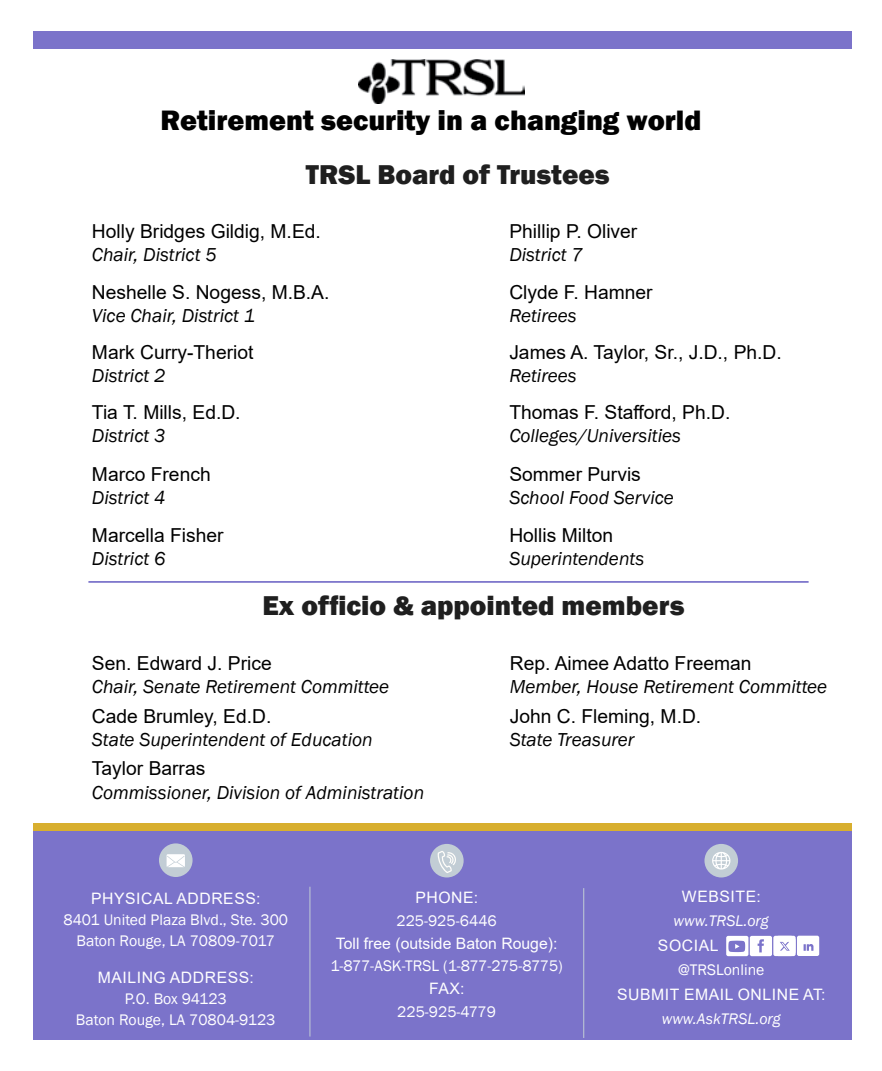
<style>
.page{position:relative;width:882px;height:1071px;background:#fff}
.page>*{position:absolute;margin:0;border:0;box-sizing:border-box;transform-origin:0 0}
.t1{font:800 28.88px "Franklin Gothic";color:#000}
.t2{font:800 28px "Franklin Gothic";color:#000}
.t3{font:19.25px "Arial";color:#000}
.t4{font:italic 19.25px "Franklin Gothic";color:#000}
.t5{font:15.75px/21px "Franklin Gothic";color:#fff;text-align:center}
.t6{font:15.75px "Arial";letter-spacing:.035em;color:#fff}
.t7{font:15.75px "Arial";color:#fff}
.t8{font:italic 15.75px "Franklin Gothic";color:#fff}
</style>
<div class="page">
<div style="left:33px;top:823px;width:819px;height:217px;background:#7b73ca"></div>
<img style="left:358px;top:59px;width:166px;height:45px">
<div style="left:33px;top:823px;width:819px;height:8px;background:#d8af2f"></div>
<div style="left:33px;top:32px;width:819px;height:17px;background:#7b73ca"></div>
<hr style="left:310px;top:887px;width:1px;height:150px;background:#c2cdd5">
<hr style="left:583px;top:888px;width:1px;height:150px;background:#c2cdd5">
<div style="left:159px;top:843px;width:34px;height:34px;background:#c2cdd5;border-radius:50%"></div>
<div style="left:430px;top:844px;width:34px;height:34px;background:#c2cdd5;border-radius:50%"></div>
<div style="left:704px;top:844px;width:34px;height:34px;background:#c2cdd5;border-radius:50%"></div>
<svg style="left:437px;top:851px;width:19px;height:22px"></svg>
<svg style="left:712px;top:852px;width:18px;height:18px"></svg>
<svg style="left:167px;top:854px;width:18px;height:13px"></svg>
<hr style="left:88px;top:581px;width:721px;height:2px;background:#6960c3">
<div style="left:773px;top:936px;width:23px;height:20px;background:#d2cfed;border-radius:2px"></div>
<svg style="left:774px;top:936px;width:22px;height:20px"></svg>
<div style="left:726px;top:936px;width:22px;height:20px;background:#fff;border-radius:2px"></div>
<div style="left:750px;top:936px;width:22px;height:20px;background:#fff;border-radius:2px"></div>
<svg style="left:728px;top:941px;width:17px;height:11px"></svg>
<svg style="left:758px;top:939px;width:6px;height:13px"></svg>
<div style="left:797px;top:936px;width:22px;height:20px;background:#fff;border-radius:2px"></div>
<svg style="left:803px;top:944px;width:10px;height:7px"></svg>
<h1 class="t1" style="left:161px;top:101px;width:542px">Retirement security in a changing world</h1>
<h2 class="t2" style="left:306px;top:157px;width:305px">TRSL Board of Trustees</h2>
<p class="t3" style="left:92px;top:218px;width:230px">Holly Bridges Gildig, M.Ed.</p>
<p class="t4" style="left:92px;top:243px;width:126px">Chair, District 5</p>
<p class="t3" style="left:509px;top:218px;width:130px">Phillip P. Oliver</p>
<p class="t4" style="left:509px;top:243px;width:75px">District 7</p>
<p class="t3" style="left:92px;top:279px;width:239px">Neshelle S. Nogess, M.B.A.</p>
<p class="t4" style="left:92px;top:303px;width:165px">Vice Chair, District 1</p>
<p class="t3" style="left:509px;top:279px;width:145px">Clyde F. Hamner</p>
<p class="t4" style="left:509px;top:303px;width:69px">Retirees</p>
<p class="t3" style="left:92px;top:339px;width:163px">Mark Curry-Theriot</p>
<p class="t4" style="left:92px;top:363px;width:75px">District 2</p>
<p class="t3" style="left:509px;top:339px;width:274px">James A. Taylor, Sr., J.D., Ph.D.</p>
<p class="t4" style="left:509px;top:363px;width:69px">Retirees</p>
<p class="t3" style="left:92px;top:399px;width:150px">Tia T. Mills, Ed.D.</p>
<p class="t4" style="left:92px;top:424px;width:75px">District 3</p>
<p class="t3" style="left:509px;top:399px;width:223px">Thomas F. Stafford, Ph.D.</p>
<p class="t4" style="left:509px;top:424px;width:173px">Colleges/Universities</p>
<p class="t3" style="left:92px;top:461px;width:120px">Marco French</p>
<p class="t4" style="left:92px;top:486px;width:75px">District 4</p>
<p class="t3" style="left:509px;top:461px;width:133px">Sommer Purvis</p>
<p class="t4" style="left:509px;top:486px;width:166px">School Food Service</p>
<p class="t3" style="left:92px;top:522px;width:133px">Marcella Fisher</p>
<p class="t4" style="left:92px;top:547px;width:75px">District 6</p>
<p class="t3" style="left:509px;top:522px;width:105px">Hollis Milton</p>
<p class="t4" style="left:509px;top:547px;width:136px">Superintendents</p>
<h2 class="t2" style="left:263px;top:588px;width:423px">Ex officio &amp; appointed members</h2>
<p class="t3" style="left:92px;top:650px;width:181px">Sen. Edward J. Price</p>
<p class="t4" style="left:92px;top:674px;width:299px">Chair, Senate Retirement Committee</p>
<p class="t3" style="left:92px;top:703px;width:181px">Cade Brumley, Ed.D.</p>
<p class="t4" style="left:92px;top:727px;width:282px">State Superintendent of Education</p>
<p class="t3" style="left:92px;top:755px;width:115px">Taylor Barras</p>
<p class="t4" style="left:92px;top:780px;width:334px">Commissioner, Division of Administration</p>
<p class="t3" style="left:510px;top:650px;width:243px">Rep. Aimee Adatto Freeman</p>
<p class="t4" style="left:510px;top:674px;width:319px">Member, House Retirement Committee</p>
<p class="t3" style="left:510px;top:703px;width:193px">John C. Fleming, M.D.</p>
<p class="t4" style="left:510px;top:727px;width:126px">State Treasurer</p>
<p class="t6" style="left:91px;top:888px;width:171px">PHYSICAL ADDRESS:</p>
<p class="t5" style="left:63px;top:910px;width:226px">8401 United Plaza Blvd., Ste. 300<br>Baton Rouge, LA 70809-7017</p>
<p class="t6" style="left:98px;top:966px;width:158px">MAILING ADDRESS:</p>
<p class="t5" style="left:76px;top:988px;width:201px">P.O. Box 94123<br>Baton Rouge, LA 70804-9123</p>
<p class="t6" style="left:415px;top:887px;width:64px">PHONE:</p>
<p class="t5" style="left:396px;top:910px;width:102px">225-925-6446</p>
<p class="t7" style="left:336px;top:932px;width:223px">Toll free (outside Baton Rouge):</p>
<p class="t5" style="left:330px;top:956px;width:234px">1-877-ASK-TRSL (1-877-275-8775)</p>
<p class="t6" style="left:429px;top:978px;width:37px">FAX:</p>
<p class="t5" style="left:397px;top:1001px;width:100px">225-925-4779</p>
<p class="t6" style="left:682px;top:885px;width:80px">WEBSITE:</p>
<p class="t8" style="left:674px;top:911px;width:97px">www.TRSL.org</p>
<p class="t6" style="left:658px;top:934px;width:62px">SOCIAL</p>
<p class="t5" style="left:678px;top:960px;width:88px">@TRSLonline</p>
<p class="t6" style="left:617px;top:983px;width:210px">SUBMIT EMAIL ONLINE AT:</p>
<p class="t8" style="left:662px;top:1009px;width:121px">www.AskTRSL.org</p>
</div>
